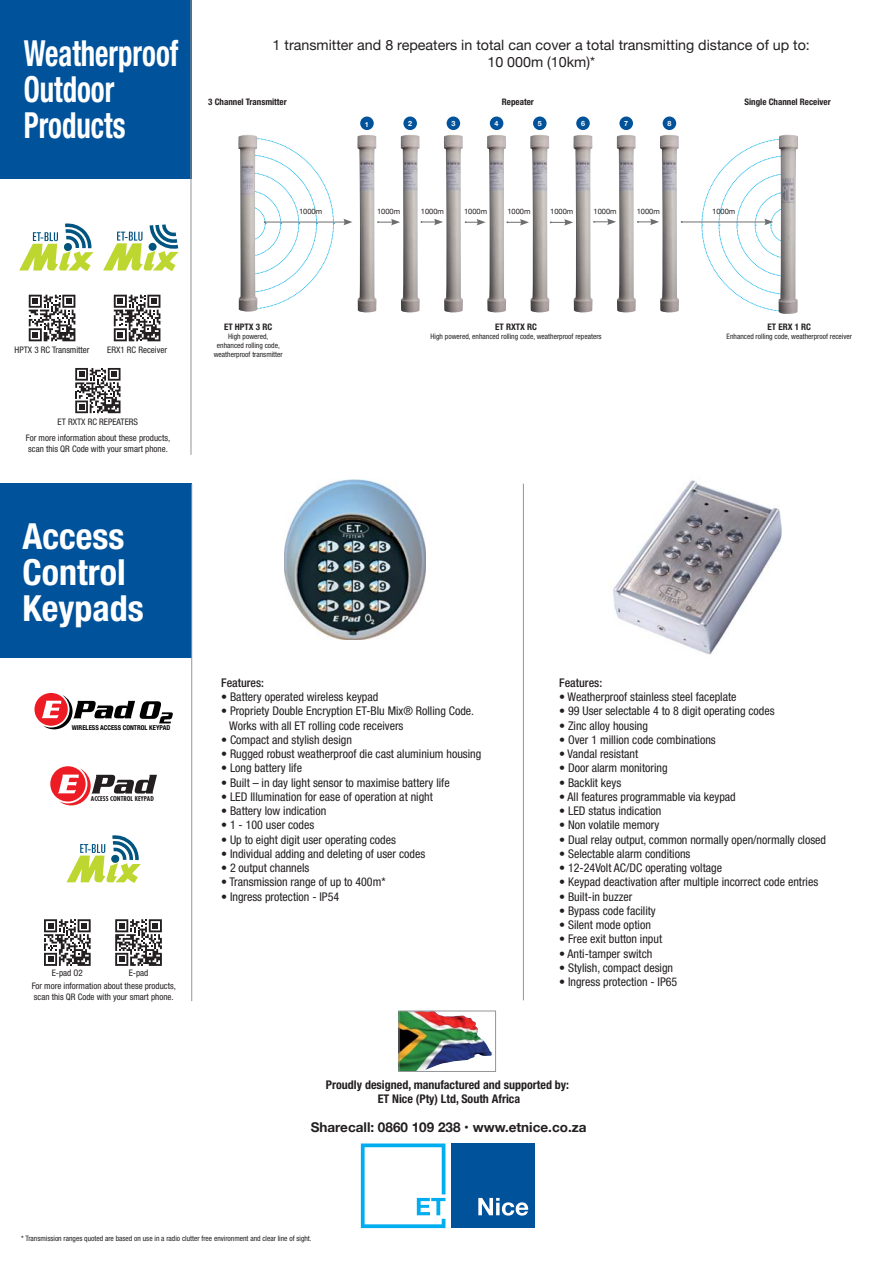
<style>
.page{position:relative;width:893px;height:1263px;background:#fff}
.page>*{position:absolute;margin:0;border:0;box-sizing:border-box;transform-origin:0 0}
.t1{font:700 condensed 36px/36px "Helvetica Neue";color:#fff;scale:.8 1}
.t2{font:700 condensed 36px/36px "Helvetica Neue";color:#fff}
.t3{font:14.25px/17.1px "Helvetica Neue";color:#231f20;text-align:center}
.t4{font:700 13.5px "Helvetica Neue";color:#231f20}
.t5{font:condensed 12px/14.2px "Helvetica Neue";color:#231f20}
.t6{font:700 condensed 12px/13.5px "Helvetica Neue";color:#231f20;text-align:center}
.t7{font:500 condensed 12px "Helvetica Neue";color:#231f20}
.t8{font:condensed 9px/10.5px "Helvetica Neue";color:#231f20}
.t9{font:700 condensed 9px "Helvetica Neue";color:#231f20}
.t10{font:condensed 7.5px/9px "Helvetica Neue";color:#231f20;text-align:center}
.t11{font:7.5px "Helvetica Neue";color:#231f20}
.t12{font:700 7.2px "Helvetica Neue";color:#fff}
.t13{font:700 condensed 6.75px "Helvetica Neue";color:#010000}
.t14{font:700 condensed 6.6px "Futura";color:#231f20}
</style>
<div class="page">
<img style="left:357px;top:135px;width:19px;height:177px">
<img style="left:400px;top:135px;width:19px;height:177px">
<img style="left:444px;top:135px;width:19px;height:177px">
<img style="left:660px;top:135px;width:19px;height:177px">
<img style="left:487px;top:135px;width:19px;height:177px">
<div style="left:360px;top:117px;width:14px;height:13px;background:#00529b;border-radius:50%"></div>
<div style="left:403px;top:117px;width:14px;height:13px;background:#00529b;border-radius:50%"></div>
<div style="left:446px;top:117px;width:14px;height:13px;background:#00529b;border-radius:50%"></div>
<div style="left:490px;top:117px;width:13px;height:13px;background:#00529b;border-radius:50%"></div>
<div style="left:533px;top:117px;width:13px;height:13px;background:#00529b;border-radius:50%"></div>
<hr style="left:265px;top:222px;width:81px;height:1px;background:#6d6e70">
<svg style="left:343px;top:219px;width:9px;height:6px"></svg>
<svg style="left:377px;top:219px;width:23px;height:6px"></svg>
<img style="left:530px;top:135px;width:19px;height:177px">
<img style="left:573px;top:135px;width:19px;height:177px">
<img style="left:616px;top:135px;width:19px;height:177px">
<div style="left:576px;top:117px;width:13px;height:13px;background:#00529b;border-radius:50%"></div>
<div style="left:619px;top:117px;width:14px;height:13px;background:#00529b;border-radius:50%"></div>
<div style="left:662px;top:117px;width:14px;height:13px;background:#00529b;border-radius:50%"></div>
<svg style="left:420px;top:219px;width:23px;height:6px"></svg>
<svg style="left:465px;top:219px;width:20px;height:7px"></svg>
<svg style="left:506px;top:219px;width:23px;height:7px"></svg>
<svg style="left:550px;top:219px;width:23px;height:7px"></svg>
<svg style="left:593px;top:219px;width:23px;height:6px"></svg>
<svg style="left:637px;top:219px;width:22px;height:6px"></svg>
<hr style="left:681px;top:222px;width:85px;height:1px;background:#6d6e70">
<svg style="left:701px;top:139px;width:77px;height:172px"></svg>
<img style="left:400px;top:1013px;width:92px;height:57px">
<div style="left:398px;top:1011px;width:98px;height:61px;border:1px solid #939598"></div>
<div style="left:451px;top:1144px;width:83px;height:84px;background:#00529b"></div>
<svg style="left:478px;top:1198px;width:50px;height:18px"></svg>
<svg style="left:361px;top:1144px;width:84px;height:84px"></svg>
<img style="left:284px;top:480px;width:141px;height:160px">
<div style="left:0;top:0;width:191px;height:178px;background:#00529b"></div>
<div style="left:0;top:484px;width:191px;height:174px;background:#00529b"></div>
<hr style="left:190px;top:0;width:1px;height:455px;background:#939598">
<hr style="left:191px;top:484px;width:1px;height:517px;background:#939598">
<hr style="left:523px;top:484px;width:1px;height:516px;background:#939598">
<svg style="left:50px;top:766px;width:107px;height:39px"></svg>
<svg style="left:34px;top:693px;width:139px;height:36px"></svg>
<img style="left:613px;top:480px;width:169px;height:175px">
<img style="left:778px;top:135px;width:20px;height:179px">
<svg style="left:44px;top:919px;width:47px;height:47px"></svg>
<svg style="left:115px;top:919px;width:47px;height:47px"></svg>
<svg style="left:29px;top:295px;width:46px;height:46px"></svg>
<svg style="left:19px;top:223px;width:74px;height:48px"></svg>
<svg style="left:103px;top:138px;width:231px;height:203px"></svg>
<svg style="left:66px;top:835px;width:75px;height:48px"></svg>
<svg style="left:75px;top:368px;width:45px;height:45px"></svg>
<h1 class="t1" style="left:24px;top:40px;width:195px">Weatherproof<br>Outdoor<br>Products</h1>
<p class="t3" style="left:273px;top:36px;width:538px">1 transmitter and 8 repeaters in total can cover a total transmitting distance of up to:<br>10 000m (10km)*</p>
<p class="t9" style="left:208px;top:99px;width:80px">3 Channel Transmitter</p>
<p class="t9" style="left:502px;top:99px;width:33px">Repeater</p>
<p class="t9" style="left:744px;top:99px;width:88px">Single Channel Receiver</p>
<p class="t12" style="left:365px;top:120px;width:5px">1</p>
<p class="t12" style="left:408px;top:119px;width:5px">2</p>
<p class="t12" style="left:451px;top:119px;width:5px">3</p>
<p class="t12" style="left:494px;top:119px;width:5px">4</p>
<p class="t12" style="left:538px;top:119px;width:5px">5</p>
<p class="t12" style="left:581px;top:119px;width:5px">6</p>
<p class="t12" style="left:624px;top:119px;width:5px">7</p>
<p class="t12" style="left:667px;top:119px;width:5px">8</p>
<p class="t11" style="left:299px;top:207px;width:25px">1000m</p>
<p class="t11" style="left:377px;top:207px;width:25px">1000m</p>
<p class="t11" style="left:421px;top:207px;width:25px">1000m</p>
<p class="t11" style="left:464px;top:207px;width:25px">1000m</p>
<p class="t11" style="left:507px;top:207px;width:25px">1000m</p>
<p class="t11" style="left:550px;top:207px;width:25px">1000m</p>
<p class="t11" style="left:593px;top:207px;width:25px">1000m</p>
<p class="t11" style="left:636px;top:207px;width:25px">1000m</p>
<p class="t11" style="left:712px;top:207px;width:25px">1000m</p>
<p class="t8" style="left:15px;top:346px;width:77px">HPTX 3 RC Transmitter</p>
<p class="t8" style="left:107px;top:346px;width:61px">ERX1 RC Receiver</p>
<p class="t8" style="left:58px;top:418px;width:82px">ET RXTX RC REPEATERS</p>
<p class="t8" style="left:26px;top:434px;width:146px">For more information about these products, scan this QR Code with your smart phone.</p>
<h1 class="t2" style="left:23px;top:522px;width:123px">Access<br>Control<br>Keypads</h1>
<p class="t13" style="left:72px;top:724px;width:100px">WIRELESS ACCESS CONTROL KEYPAD</p>
<p class="t14" style="left:91px;top:796px;width:64px">ACCESS CONTROL KEYPAD</p>
<p class="t8" style="left:52px;top:969px;width:33px">E-pad O2</p>
<p class="t8" style="left:129px;top:969px;width:21px">E-pad</p>
<p class="t8" style="left:32px;top:982px;width:146px">For more information about these products, scan this QR Code with your smart phone.</p>
<p class="t9" style="left:224px;top:324px;width:50px">ET HPTX 3 RC</p>
<p class="t10" style="left:214px;top:333px;width:71px">High powered, enhanced rolling code, weatherproof transmitter</p>
<p class="t9" style="left:495px;top:324px;width:43px">ET RXTX RC</p>
<p class="t10" style="left:430px;top:333px;width:172px">High powered, enhanced rolling code, weatherproof repeaters</p>
<p class="t9" style="left:767px;top:324px;width:45px">ET ERX 1 RC</p>
<p class="t10" style="left:726px;top:333px;width:127px">Enhanced rolling code, weatherproof receiver</p>
<p class="t7" style="left:221px;top:678px;width:45px">Features:</p>
<p class="t5" style="left:221px;top:691px;width:159px">• Battery operated wireless keypad</p>
<p class="t5" style="left:229px;top:705px;width:246px;text-indent:-8px">• Propriety Double Encryption ET-Blu Mix® Rolling Code.<br>Works with all ET rolling code receivers</p>
<p class="t5" style="left:221px;top:734px;width:132px">• Compact and stylish design</p>
<p class="t5" style="left:221px;top:748px;width:262px">• Rugged robust weatherproof die cast aluminium housing</p>
<p class="t5" style="left:221px;top:762px;width:82px">• Long battery life</p>
<p class="t5" style="left:221px;top:777px;width:230px">• Built – in day light sensor to maximise battery life</p>
<p class="t5" style="left:221px;top:791px;width:213px">• LED Illumination for ease of operation at night</p>
<p class="t5" style="left:221px;top:805px;width:107px">• Battery low indication</p>
<p class="t5" style="left:221px;top:819px;width:95px">• 1 - 100 user codes</p>
<p class="t5" style="left:221px;top:834px;width:176px">• Up to eight digit user operating codes</p>
<p class="t5" style="left:221px;top:848px;width:206px">• Individual adding and deleting of user codes</p>
<p class="t5" style="left:221px;top:862px;width:90px">• 2 output channels</p>
<p class="t5" style="left:221px;top:876px;width:166px">• Transmission range of up to 400m*</p>
<p class="t5" style="left:221px;top:891px;width:120px">• Ingress protection - IP54</p>
<p class="t7" style="left:559px;top:678px;width:45px">Features:</p>
<p class="t5" style="left:559px;top:691px;width:179px">• Weatherproof stainless steel faceplate</p>
<p class="t5" style="left:559px;top:705px;width:217px">• 99 User selectable 4 to 8 digit operating codes</p>
<p class="t5" style="left:559px;top:720px;width:90px">• Zinc alloy housing</p>
<p class="t5" style="left:559px;top:734px;width:158px">• Over 1 million code combinations</p>
<p class="t5" style="left:559px;top:748px;width:81px">• Vandal resistant</p>
<p class="t5" style="left:559px;top:762px;width:110px">• Door alarm monitoring</p>
<p class="t5" style="left:559px;top:777px;width:64px">• Backlit keys</p>
<p class="t5" style="left:559px;top:791px;width:178px">• All features programmable via keypad</p>
<p class="t5" style="left:559px;top:805px;width:104px">• LED status indication</p>
<p class="t5" style="left:559px;top:819px;width:102px">• Non volatile memory</p>
<p class="t5" style="left:559px;top:834px;width:268px">• Dual relay output, common normally open/normally closed</p>
<p class="t5" style="left:559px;top:848px;width:133px">• Selectable alarm conditions</p>
<p class="t5" style="left:559px;top:862px;width:164px">• 12-24Volt AC/DC operating voltage</p>
<p class="t5" style="left:559px;top:876px;width:260px">• Keypad deactivation after multiple incorrect code entries</p>
<p class="t5" style="left:559px;top:891px;width:75px">• Built-in buzzer</p>
<p class="t5" style="left:559px;top:905px;width:98px">• Bypass code facility</p>
<p class="t5" style="left:559px;top:919px;width:93px">• Silent mode option</p>
<p class="t5" style="left:559px;top:933px;width:104px">• Free exit button input</p>
<p class="t5" style="left:559px;top:948px;width:95px">• Anti-tamper switch</p>
<p class="t5" style="left:559px;top:962px;width:115px">• Stylish, compact design</p>
<p class="t5" style="left:559px;top:976px;width:120px">• Ingress protection - IP65</p>
<p class="t6" style="left:326px;top:1080px;width:245px">Proudly designed, manufactured and supported by:<br>ET Nice (Pty) Ltd, South Africa</p>
<p class="t4" style="left:311px;top:1119px;width:277px">Sharecall: 0860 109 238 • www.etnice.co.za</p>
<p class="t10" style="left:21px;top:1234px;width:292px">* Transmission ranges quoted are based on use in a radio clutter free environment and clear line of sight.</p>
</div>
